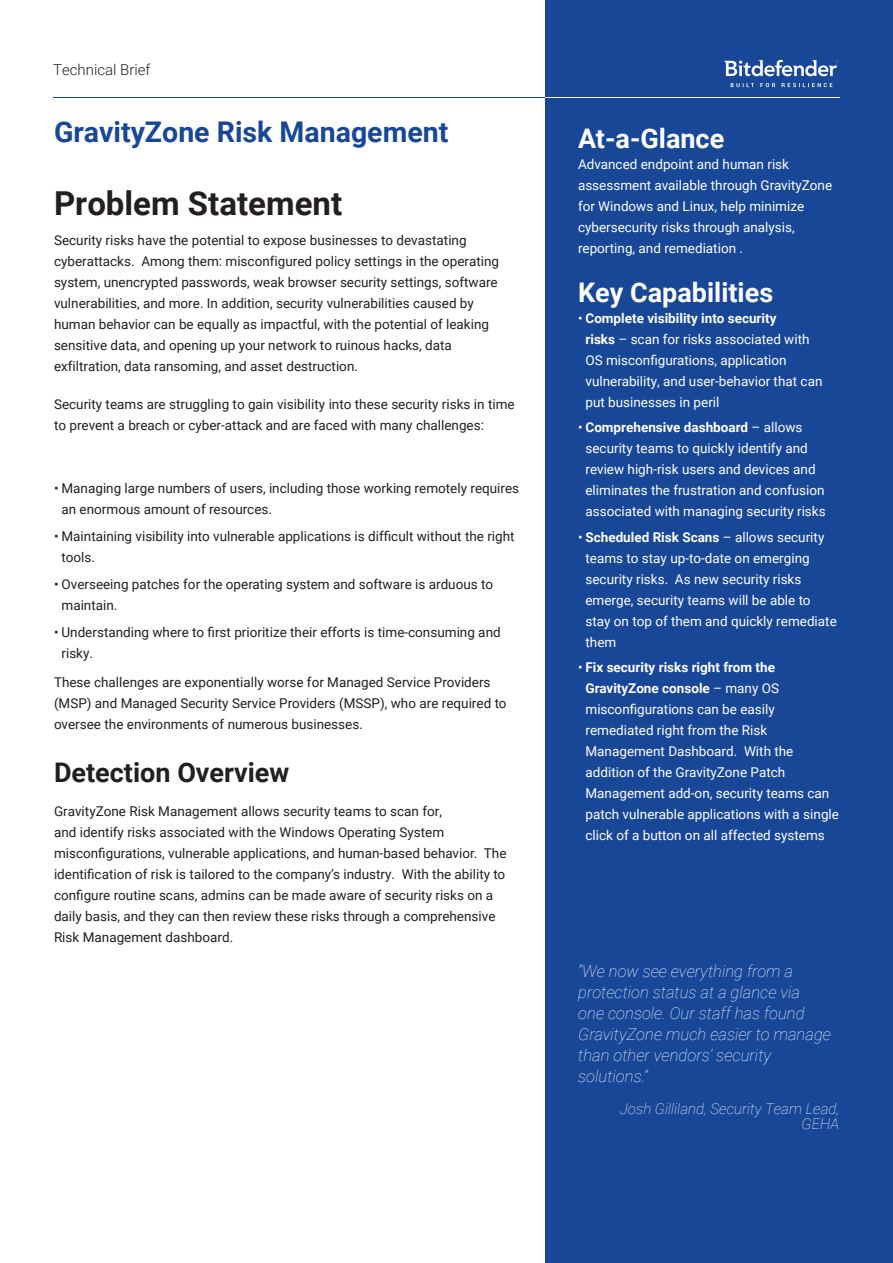
<style>
.page{position:relative;width:893px;height:1263px;background:#fff}
.page>*{position:absolute;margin:0;border:0;box-sizing:border-box;transform-origin:0 0}
.t1{font:700 33px "Roboto";color:#231f20}
.t2{font:700 28.5px "Roboto";color:#184798}
.t3{font:700 27px "Roboto";color:#fff}
.t4{font:700 27px "Roboto";color:#231f20}
.t5{font:italic 100 16.5px/21px "Roboto";color:#fff}
.t6{font:italic 100 15px/15px "Roboto";color:#fff;text-align:right}
.t7{font:300 15px "Roboto";color:#231f20}
.t8{font:13.5px/21px "Roboto";color:#231f20}
.t9{font:13.5px/21px "Roboto";color:#fff}
.s1{font-weight:700}
</style>
<div class="page">
<div style="left:545px;top:0;width:348px;height:1263px;background:#184798"></div>
<svg style="left:724px;top:59px;width:115px;height:18px"></svg>
<svg style="left:731px;top:83px;width:101px;height:4px"></svg>
<hr style="left:53px;top:97px;width:786px;height:1px;background:#184798">
<hr style="left:545px;top:97px;width:294px;height:1px;background:#fff">
<p class="t7" style="left:53px;top:60px;width:99px">Technical Brief</p>
<h2 class="t2" style="left:54px;top:112px;width:396px">GravityZone Risk Management</h2>
<h1 class="t1" style="left:54px;top:180px;width:290px">Problem Statement</h1>
<p class="t8" style="left:54px;top:229px;width:447px">Security risks have the potential to expose businesses to devastating cyberattacks. Among them: misconfigured policy settings in the operating system, unencrypted passwords, weak browser security settings, software vulnerabilities, and more. In addition, security vulnerabilities caused by human behavior can be equally as impactful, with the potential of leaking sensitive data, and opening up your network to ruinous hacks, data exfiltration, data ransoming, and asset destruction.</p>
<p class="t8" style="left:54px;top:393px;width:462px">Security teams are struggling to gain visibility into these security risks in time to prevent a breach or cyber-attack and are faced with many challenges:</p>
<p class="t8" style="left:62px;top:478px;width:459px;text-indent:-8px">• Managing large numbers of users, including those working remotely requires an enormous amount of resources.</p>
<p class="t8" style="left:62px;top:526px;width:455px;text-indent:-8px">• Maintaining visibility into vulnerable applications is difficult without the right tools.</p>
<p class="t8" style="left:62px;top:574px;width:433px;text-indent:-8px">• Overseeing patches for the operating system and software is arduous to maintain.</p>
<p class="t8" style="left:62px;top:622px;width:441px;text-indent:-8px">• Understanding where to first prioritize their efforts is time-consuming and risky.</p>
<p class="t8" style="left:54px;top:671px;width:454px">These challenges are exponentially worse for Managed Service Providers (MSP) and Managed Security Service Providers (MSSP), who are required to oversee the environments of numerous businesses.</p>
<h3 class="t4" style="left:54px;top:754px;width:237px">Detection Overview</h3>
<p class="t8" style="left:54px;top:800px;width:454px">GravityZone Risk Management allows security teams to scan for,<br>and identify risks associated with the Windows Operating System misconfigurations, vulnerable applications, and human-based behavior. The identification of risk is tailored to the company’s industry. With the ability to configure routine scans, admins can be made aware of security risks on a daily basis, and they can then review these risks through a comprehensive Risk Management dashboard.</p>
<h3 class="t3" style="left:578px;top:120px;width:148px">At-a-Glance</h3>
<p class="t9" style="left:578px;top:153px;width:256px">Advanced endpoint and human risk assessment available through GravityZone for Windows and Linux, help minimize cybersecurity risks through analysis, reporting, and remediation .</p>
<h3 class="t3" style="left:578px;top:274px;width:197px">Key Capabilities</h3>
<p class="t9" style="left:585px;top:307px;width:238px;text-indent:-8px">• <span class="s1">Complete visibility into security<br>risks</span> – scan for risks associated with OS misconfigurations, application vulnerability, and user-behavior that can put businesses in peril</p>
<p class="t9" style="left:585px;top:417px;width:242px;text-indent:-8px">• <span class="s1">Comprehensive dashboard</span> – allows security teams to quickly identify and review high-risk users and devices and eliminates the frustration and confusion associated with managing security risks</p>
<p class="t9" style="left:585px;top:526px;width:253px;text-indent:-8px">• <span class="s1">Scheduled Risk Scans</span> – allows security teams to stay up-to-date on emerging security risks. As new security risks emerge, security teams will be able to stay on top of them and quickly remediate them</p>
<p class="t9" style="left:585px;top:656px;width:255px;text-indent:-8px">• <span class="s1">Fix security risks right from the GravityZone console</span> – many OS misconfigurations can be easily remediated right from the Risk Management Dashboard. With the addition of the GravityZone Patch Management add-on, security teams can patch vulnerable applications with a single click of a button on all affected systems</p>
<p class="t5" style="left:578px;top:960px;width:254px">“We now see everything from a protection status at a glance via<br>one console. Our staff has found<br>GravityZone much easier to manage than other vendors’ security solutions.”</p>
<p class="t6" style="left:620px;top:1100px;width:221px">Josh Gilliland, Security Team Lead,<br>GEHA</p>
</div>
